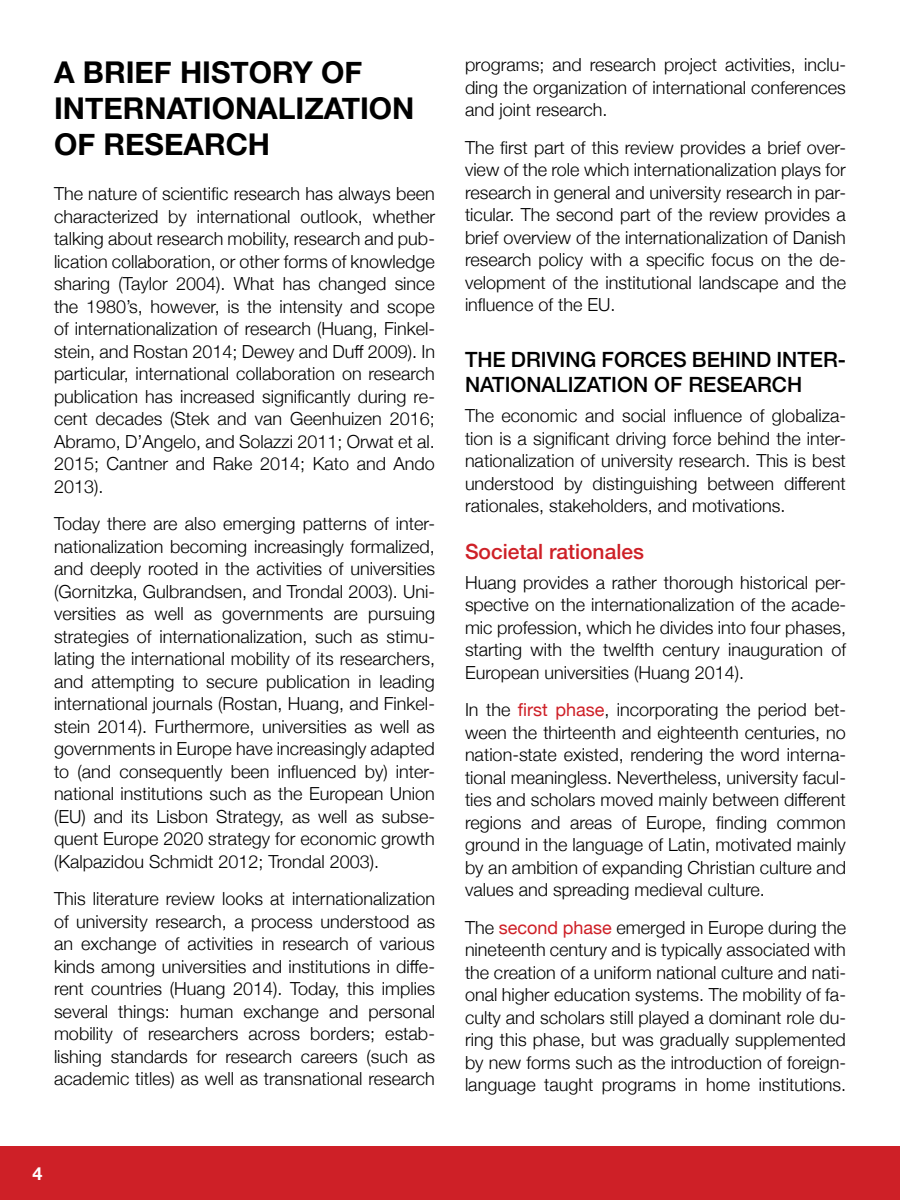
<style>
.page{position:relative;width:900px;height:1200px;background:#fff}
.page>*{position:absolute;margin:0;border:0;box-sizing:border-box;transform-origin:0 0}
.t1{font:700 30px/36px "Helvetica Neue";color:#000}
.t2{font:500 21px/25.5px "Helvetica Neue";color:#000}
.t3{font:500 21px "Helvetica Neue";color:#ce2027}
.Brødtekst{font:300 18px/22.5px "Helvetica Neue";color:#000;text-align:justify}
.t4{font:700 18px "Helvetica Neue";color:#fff}
.s1{font-weight:400;color:#ce2027}
</style>
<div class="page">
<div style="left:0;top:1146px;width:900px;height:54px;background:#ce2027"></div>
<p class="t1" style="left:54px;top:55px;width:362px">A BRIEF HISTORY OF<br>INTERNATIONALIZATION<br>OF RESEARCH</p>
<p class="Brødtekst" style="left:54px;top:181px;width:383px">The nature of scientific research has always been characterized by international outlook, whether talking about research mobility, research and pub&shy;lication collaboration, or other forms of knowledge sharing (Taylor 2004). What has changed since the 1980’s, however, is the intensity and scope of internationalization of research (Huang, Finkel&shy;stein, and Rostan 2014; Dewey and Duff 2009). In particular, international collaboration on research publication has increased significantly during re&shy;cent decades (Stek and van Geenhuizen 2016; Abramo, D’Angelo, and Solazzi 2011; Orwat et al.<br>2015; Cantner and Rake 2014; Kato and Ando 2013).</p>
<p class="Brødtekst" style="left:54px;top:511px;width:383px">Today there are also emerging patterns of inter&shy;nationalization becoming increasingly formalized, and deeply rooted in the activities of universities (Gornitzka, Gulbrandsen, and Trondal 2003). Uni&shy;versities as well as governments are pursuing strategies of internationalization, such as stimu&shy;lating the international mobility of its researchers, and attempting to secure publication in leading international journals (Rostan, Huang, and Finkel&shy;stein 2014). Furthermore, universities as well as governments in Europe have increasingly adapted to (and consequently been influenced by) inter&shy;national institutions such as the European Union (EU) and its Lisbon Strategy, as well as subse&shy;quent Europe 2020 strategy for economic growth (Kalpazidou Schmidt 2012; Trondal 2003).</p>
<p class="Brødtekst" style="left:54px;top:886px;width:383px">This literature review looks at internationalization of university research, a process understood as an exchange of activities in research of various kinds among universities and institutions in diffe&shy;rent countries (Huang 2014). Today, this implies several things: human exchange and personal mobility of researchers across borders; estab&shy;lishing standards for research careers (such as academic titles) as well as transnational research</p>
<p class="t4" style="left:33px;top:1159px;width:12px">4</p>
<p class="Brødtekst" style="left:465px;top:52px;width:383px">programs; and research project activities, inclu&shy;ding the organization of international conferences and joint research.</p>
<p class="Brødtekst" style="left:465px;top:135px;width:383px">The first part of this review provides a brief over&shy;view of the role which internationalization plays for research in general and university research in par&shy;ticular. The second part of the review provides a brief overview of the internationalization of Danish research policy with a specific focus on the de&shy;velopment of the institutional landscape and the influence of the EU.</p>
<p class="t2" style="left:465px;top:345px;width:383px">THE DRIVING FORCES BEHIND INTER-<br>NATIONALIZATION OF RESEARCH</p>
<p class="Brødtekst" style="left:465px;top:403px;width:383px">The economic and social influence of globaliza&shy;tion is a significant driving force behind the inter&shy;nationalization of university research. This is best understood by distinguishing between different rationales, stakeholders, and motivations.</p>
<p class="t3" style="left:465px;top:535px;width:180px">Societal rationales</p>
<p class="Brødtekst" style="left:465px;top:570px;width:383px">Huang provides a rather thorough historical per&shy;spective on the internationalization of the acade&shy;mic profession, which he divides into four phases, starting with the twelfth century inauguration of European universities (Huang 2014).</p>
<p class="Brødtekst" style="left:465px;top:697px;width:383px">In the <span class="s1">first phase</span>, incorporating the period bet&shy;ween the thirteenth and eighteenth centuries, no nation-state existed, rendering the word interna&shy;tional meaningless. Nevertheless, university facul&shy;ties and scholars moved mainly between different regions and areas of Europe, finding common ground in the language of Latin, motivated mainly by an ambition of expanding Christian culture and values and spreading medieval culture.</p>
<p class="Brødtekst" style="left:465px;top:915px;width:383px">The <span class="s1">second phase</span> emerged in Europe during the nineteenth century and is typically associated with the creation of a uniform national culture and nati&shy;onal higher education systems. The mobility of fa&shy;culty and scholars still played a dominant role du&shy;ring this phase, but was gradually supplemented by new forms such as the introduction of foreign&shy;language taught programs in home institutions.</p>
</div>
